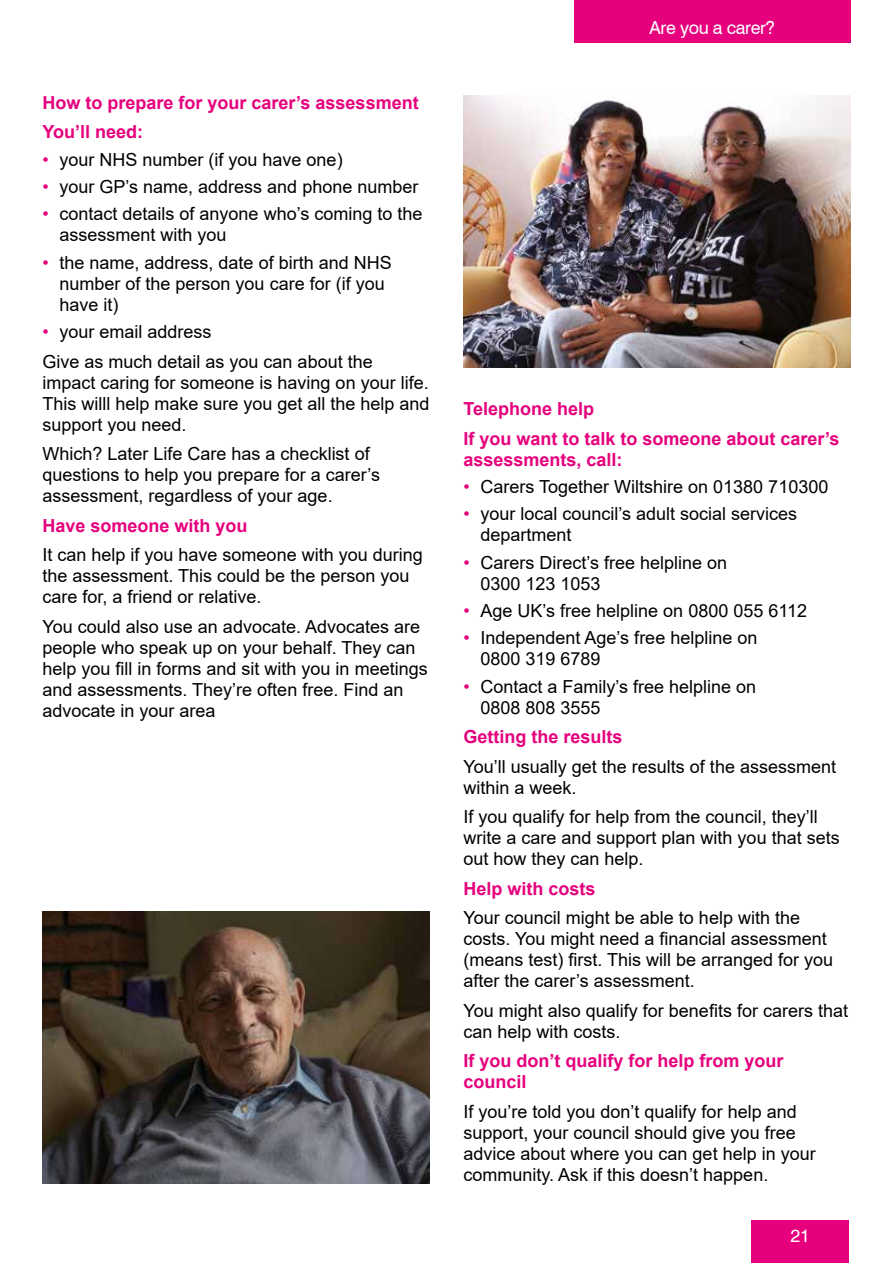
<style>
.page{position:relative;width:893px;height:1263px;background:#fff}
.page>*{position:absolute;margin:0;border:0;box-sizing:border-box;transform-origin:0 0}
.t1{font:18px/21px "Arial";color:#000}
.t2{font:700 18px/29.5px "Arial";color:#e6007d}
.t3{font:18px "Swiss 721 BT";letter-spacing:-.02em;color:#fff}
.s1{color:#e6007d}
</style>
<div class="page">
<div style="left:574px;top:0;width:276px;height:43px;background:#e6007d"></div>
<div style="left:751px;top:1220px;width:98px;height:43px;background:#e6007d"></div>
<img style="left:463px;top:96px;width:387px;height:272px">
<img style="left:43px;top:911px;width:386px;height:272px">
<p class="t2" style="left:43px;top:88px;width:378px">How to prepare for your carer’s assessment<br>You’ll need:</p>
<p class="t1" style="left:43px;top:149px;width:302px"><span class="s1">•</span> your NHS number (if you have one)</p>
<p class="t1" style="left:43px;top:176px;width:377px"><span class="s1">•</span> your GP’s name, address and phone number</p>
<p class="t1" style="left:60px;top:203px;width:364px;text-indent:-17px"><span class="s1">•</span> contact details of anyone who’s coming to the assessment with you</p>
<p class="t1" style="left:60px;top:252px;width:334px;text-indent:-17px"><span class="s1">•</span> the name, address, date of birth and NHS number of the person you care for (if you have it)</p>
<p class="t1" style="left:43px;top:317px;width:332px;line-height:29.5px"><span class="s1">•</span> your email address<br>Give as much detail as you can about the</p>
<p class="t1" style="left:43px;top:372px;width:388px;text-align:justify">impact caring for someone is having on your life.<br>This willl help make sure you get all the help and support you need.</p>
<p class="t1" style="left:43px;top:443px;width:339px">Which? Later Life Care has a checklist of questions to help you prepare for a carer’s assessment, regardless of your age.</p>
<p class="t2" style="left:43px;top:511px;width:207px">Have someone with you</p>
<p class="t1" style="left:43px;top:544px;width:382px">It can help if you have someone with you during the assessment. This could be the person you care for, a friend or relative.</p>
<p class="t1" style="left:43px;top:616px;width:387px">You could also use an advocate. Advocates are people who speak up on your behalf. They can help you fill in forms and sit with you in meetings and assessments. They’re often free. Find an advocate in your area</p>
<p class="t3" style="left:649px;top:17px;width:127px">Are you a carer?</p>
<p class="t2" style="left:463px;top:394px;width:378px">Telephone help<br>If you want to talk to someone about carer’s</p>
<p class="t2" style="left:463px;top:445px;width:161px">assessments, call:</p>
<p class="t1" style="left:463px;top:476px;width:366px"><span class="s1">•</span> Carers Together Wiltshire on 01380 710300</p>
<p class="t1" style="left:480px;top:503px;width:318px;text-indent:-17px"><span class="s1">•</span> your local council’s adult social services department</p>
<p class="t1" style="left:480px;top:552px;width:248px;text-indent:-17px"><span class="s1">•</span> Carers Direct’s free helpline on<br>0300 123 1053</p>
<p class="t1" style="left:463px;top:600px;width:345px"><span class="s1">•</span> Age UK’s free helpline on 0800 055 6112</p>
<p class="t1" style="left:480px;top:627px;width:278px;text-indent:-17px"><span class="s1">•</span> Independent Age’s free helpline on<br>0800 319 6789</p>
<p class="t1" style="left:480px;top:676px;width:277px;text-indent:-17px"><span class="s1">•</span> Contact a Family’s free helpline on<br>0808 808 3555</p>
<p class="t2" style="left:463px;top:722px;width:161px">Getting the results</p>
<p class="t1" style="left:463px;top:756px;width:374px">You’ll usually get the results of the assessment within a week.</p>
<p class="t1" style="left:463px;top:806px;width:378px">If you qualify for help from the council, they’ll write a care and support plan with you that sets out how they can help.</p>
<p class="t2" style="left:463px;top:874px;width:134px">Help with costs</p>
<p class="t1" style="left:463px;top:907px;width:371px">Your council might be able to help with the costs. You might need a financial assessment (means test) first. This will be arranged for you after the carer’s assessment.</p>
<p class="t1" style="left:463px;top:1000px;width:386px">You might also qualify for benefits for carers that can help with costs.</p>
<p class="t2" style="left:463px;top:1051px;width:322px;line-height:21px">If you don’t qualify for help from your council</p>
<p class="t1" style="left:463px;top:1101px;width:354px">If you’re told you don’t qualify for help and support, your council should give you free advice about where you can get help in your community. Ask if this doesn’t happen.</p>
<p class="t3" style="left:790px;top:1225px;width:21px">21</p>
</div>
